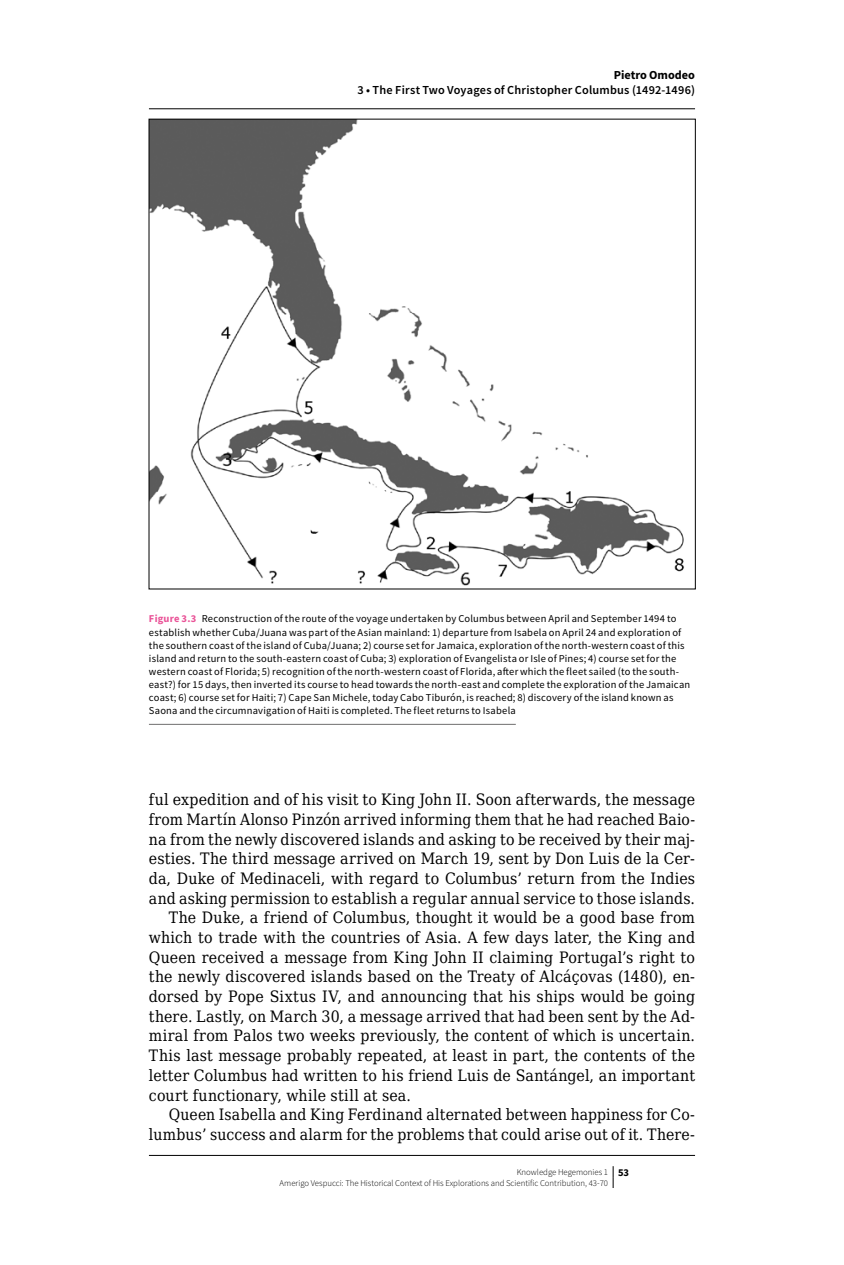
<style>
.page{position:relative;width:844px;height:1265px;background:#fff}
.page>*{position:absolute;margin:0;border:0;box-sizing:border-box;transform-origin:0 0}
.t1{font:15.75px "DejaVu Serif Condensed";letter-spacing:.01em;color:#000}
.t2{font:600 12.25px "Source Sans Pro";letter-spacing:.02em;color:#000}
.t3{font:700 12.25px "Source Sans Pro";color:#000}
.t4{font:10.5px/13.1px "Source Sans Pro";letter-spacing:.02em;color:#000}
.t5{font:300 8.75px/10.8px "Source Sans Pro";color:#000}
.s1{font-weight:700;color:#ea5297}
.s2{font-weight:700;font-size:10.5px}
</style>
<div class="page">
<svg style="left:612px;top:1166px;width:1px;height:22px"></svg>
<img style="left:151px;top:121px;width:533px;height:465px">
<hr style="left:149px;top:724px;width:366px;height:1px;background:#706f6f">
<hr style="left:149px;top:108px;width:545px;height:1px;background:#000">
<hr style="left:149px;top:1155px;width:545px;height:1px;background:#000">
<p class="t3" style="left:613px;top:67px;width:83px">Pietro Omodeo</p>
<p class="t2" style="left:357px;top:82px;width:339px">3 • The First Two Voyages of Christopher Columbus (1492-1496)</p>
<p class="t4" style="left:149px;top:612px;width:542px"><span class="s1">Figure 3.3</span> Reconstruction of the route of the voyage undertaken by Columbus between April and September 1494 to establish whether Cuba/Juana was part of the Asian mainland: 1) departure from Isabela on April 24 and exploration of the southern coast of the island of Cuba/Juana; 2) course set for Jamaica, exploration of the north-western coast of this island and return to the south-eastern coast of Cuba; 3) exploration of Evangelista or Isle of Pines; 4) course set for the western coast of Florida; 5) recognition of the north-western coast of Florida, after which the fleet sailed (to the south&shy;east?) for 15 days, then inverted its course to head towards the north-east and complete the exploration of the Jamaican coast; 6) course set for Haiti; 7) Cape San Michele, today Cabo Tiburón, is reached; 8) discovery of the island known as Saona and the circumnavigation of Haiti is completed. The fleet returns to Isabela</p>
<p class="t1" style="left:149px;top:788px;width:547px">ful expedition and of his visit to King John II. Soon afterwards, the message</p>
<p class="t1" style="left:149px;top:807px;width:547px">from Martín Alonso Pinzón arrived informing them that he had reached Baio-</p>
<p class="t1" style="left:149px;top:827px;width:547px">na from the newly discovered islands and asking to be received by their maj-</p>
<p class="t1" style="left:149px;top:847px;width:547px">esties. The third message arrived on March 19, sent by Don Luis de la Cer-</p>
<p class="t1" style="left:149px;top:866px;width:547px">da, Duke of Medinaceli, with regard to Columbus’ return from the Indies</p>
<p class="t1" style="left:149px;top:886px;width:547px">and asking permission to establish a regular annual service to those islands.</p>
<p class="t1" style="left:169px;top:906px;width:527px">The Duke, a friend of Columbus, thought it would be a good base from</p>
<p class="t1" style="left:149px;top:926px;width:547px">which to trade with the countries of Asia. A few days later, the King and</p>
<p class="t1" style="left:149px;top:945px;width:547px">Queen received a message from King John II claiming Portugal’s right to</p>
<p class="t1" style="left:149px;top:965px;width:547px">the newly discovered islands based on the Treaty of Alcáçovas (1480), en-</p>
<p class="t1" style="left:149px;top:985px;width:547px">dorsed by Pope Sixtus IV, and announcing that his ships would be going</p>
<p class="t1" style="left:149px;top:1004px;width:547px">there. Lastly, on March 30, a message arrived that had been sent by the Ad-</p>
<p class="t1" style="left:149px;top:1024px;width:547px">miral from Palos two weeks previously, the content of which is uncertain.</p>
<p class="t1" style="left:149px;top:1044px;width:547px">This last message probably repeated, at least in part, the contents of the</p>
<p class="t1" style="left:149px;top:1063px;width:547px">letter Columbus had written to his friend Luis de Santángel, an important</p>
<p class="t1" style="left:149px;top:1083px;width:263px">court functionary, while still at sea.</p>
<p class="t1" style="left:169px;top:1103px;width:527px">Queen Isabella and King Ferdinand alternated between happiness for Co-</p>
<p class="t1" style="left:149px;top:1122px;width:547px">lumbus’ success and alarm for the problems that could arise out of it. There-</p>
<p class="t5" style="left:279px;top:1167px;width:351px;text-indent:237px">Knowledge Hegemonies 1 <span class="s2">53<br></span>Amerigo Vespucci: The Historical Context of His Explorations and Scientific Contribution, 43-70</p>
</div>
